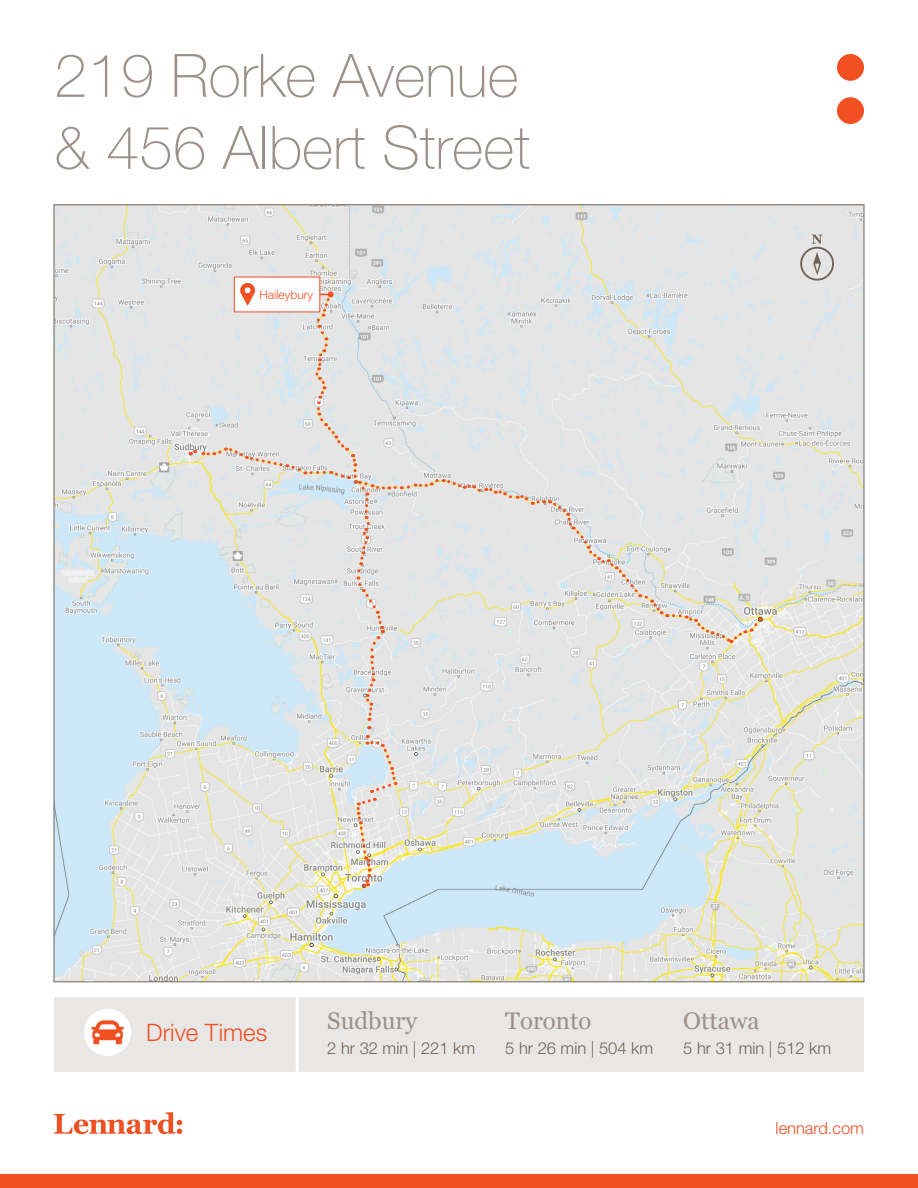
<style>
.page{position:relative;width:918px;height:1188px;background:#fff}
.page>*{position:absolute;margin:0;border:0;box-sizing:border-box;transform-origin:0 0}
.Header_1_-_42pt{font:100 60px/72px "Helvetica Neue LT Std";color:#9c918a}
.Feature_Left{font:24px "Georgia";color:#9c918a}
.Header_3_-_16pt{font:300 24px "Helvetica Neue LT Std";color:#f05022}
.Paragraph{font:300 16.5px "Helvetica Neue LT Std";color:#6f6359}
.t1{font:300 16.5px "Helvetica Neue LT Std";color:#f05022}
.Notes___Disclaimer{font:300 12px "Helvetica Neue LT Std";color:#f05022}
</style>
<div class="page">
<div style="left:0;top:1174px;width:918px;height:14px;background:#f05022"></div>
<svg style="left:837px;top:54px;width:27px;height:70px"></svg>
<svg style="left:54px;top:1112px;width:128px;height:22px"></svg>
<div style="left:54px;top:997px;width:810px;height:75px;background:#e9e7e5"></div>
<img style="left:56px;top:207px;width:806px;height:773px">
<div style="left:234px;top:277px;width:86px;height:35px;background:#fff"></div>
<svg style="left:798px;top:235px;width:38px;height:48px"></svg>
<div style="left:84px;top:1009px;width:47px;height:47px;background:#fff;border-radius:50%"></div>
<svg style="left:91px;top:1020px;width:33px;height:24px"></svg>
<hr style="left:296px;top:997px;width:3px;height:75px;background:#fff">
<svg style="left:188px;top:283px;width:574px;height:606px"></svg>
<p class="Header_1_-_42pt" style="left:54px;top:39px;width:477px">219 Rorke Avenue &amp; 456 Albert Street</p>
<p class="Notes___Disclaimer" style="left:260px;top:287px;width:55px">Haileybury</p>
<p class="Header_3_-_16pt" style="left:146px;top:1018px;width:123px">Drive Times</p>
<p class="Feature_Left" style="left:327px;top:1003px;width:91px">Sudbury</p>
<p class="Paragraph" style="left:327px;top:1038px;width:149px">2 hr 32 min | 221 km</p>
<p class="Feature_Left" style="left:505px;top:1003px;width:87px">Toronto</p>
<p class="Paragraph" style="left:505px;top:1038px;width:149px">5 hr 26 min | 504 km</p>
<p class="Feature_Left" style="left:683px;top:1003px;width:78px">Ottawa</p>
<p class="Paragraph" style="left:683px;top:1038px;width:149px">5 hr 31 min | 512 km</p>
<p class="t1" style="left:776px;top:1118px;width:90px">lennard.com</p>
</div>
